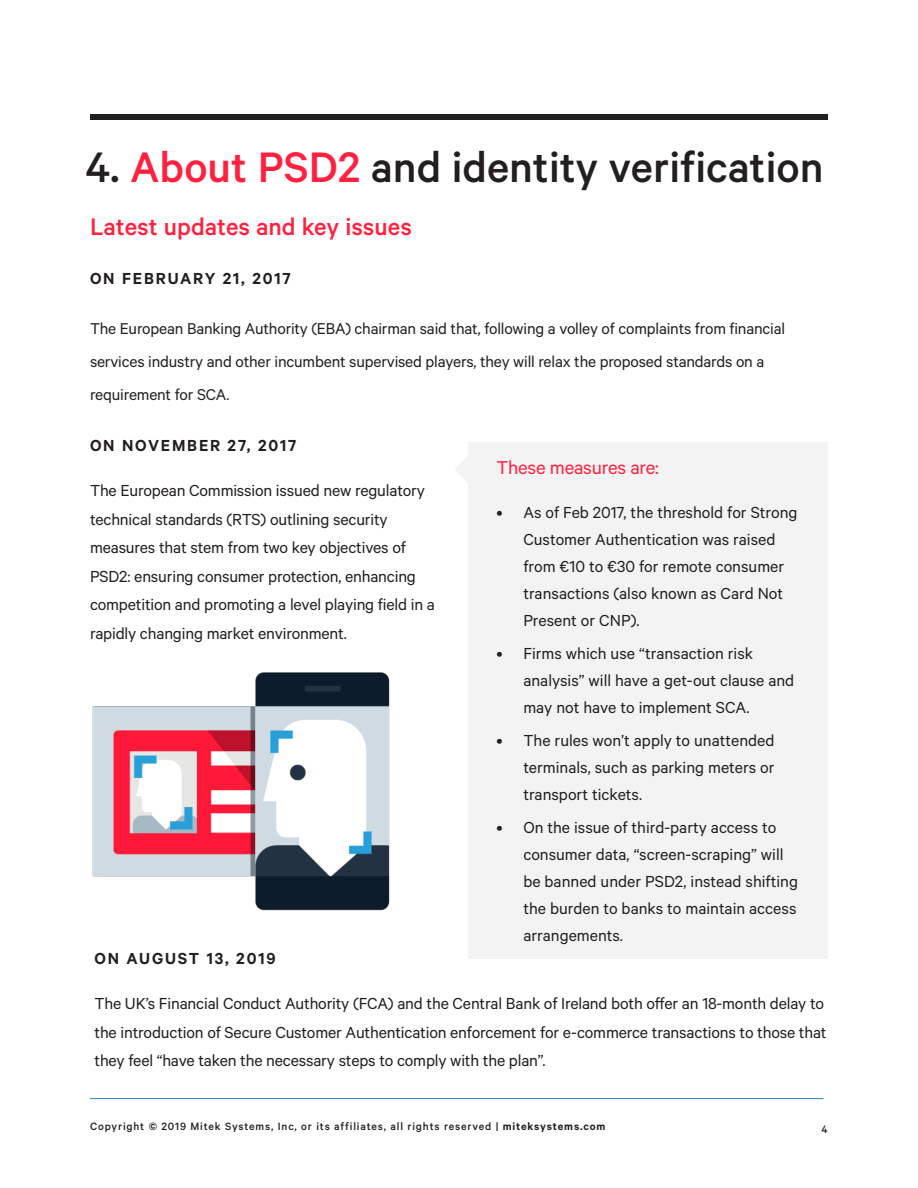
<style>
.page{position:relative;width:918px;height:1188px;background:#fff}
.page>*{position:absolute;margin:0;border:0;box-sizing:border-box;transform-origin:0 0}
.para_indice{font:500 48px "Calibre";color:#231f20}
.headline{font:500 27px "Calibre";color:#ff2140}
.contenido{font:21px "Calibre";letter-spacing:-.01em;color:#ff2140}
.contenido-2{font:18px/27px "Calibre";letter-spacing:-.01em;color:#231f20}
.contenido-3{font:600 18px "Calibre";letter-spacing:.1em;color:#231f20}
.contenido-4{font:17.7px/33px "Calibre";letter-spacing:-.01em;color:#231f20}
.t1{font:500 12px "Calibre";letter-spacing:.07em;color:#231f20}
.s1{color:#ff2140}
.s2{font-weight:600}
</style>
<div class="page">
<div style="left:90px;top:114px;width:738px;height:6px;background:#231f20"></div>
<hr style="left:90px;top:1098px;width:734px;height:1px;background:#3080c7">
<div style="left:468px;top:442px;width:360px;height:516px;background:#f3f3f4"></div>
<svg style="left:455px;top:457px;width:13px;height:25px"></svg>
<img style="left:92px;top:672px;width:298px;height:239px">
<p class="para_indice" style="left:86px;top:139px;width:739px">4. <span class="s1">About PSD2</span> and identity verification</p>
<p class="headline" style="left:90px;top:211px;width:323px">Latest updates and key issues</p>
<p class="contenido-3" style="left:90px;top:268px;width:202px">ON FEBRUARY 21, 2017</p>
<p class="contenido-4" style="left:90px;top:311px;width:697px">The European Banking Authority (EBA) chairman said that, following a volley of complaints from financial services industry and other incumbent supervised players, they will relax the proposed standards on a requirement for SCA.</p>
<p class="contenido-3" style="left:90px;top:435px;width:208px">ON NOVEMBER 27, 2017</p>
<p class="contenido-2" style="left:90px;top:476px;width:346px;line-height:28.5px">The European Commission issued new regulatory technical standards (RTS) outlining security measures that stem from two key objectives of PSD2: ensuring consumer protection, enhancing competition and promoting a level playing field in a rapidly changing market environment.</p>
<p class="contenido" style="left:496px;top:455px;width:164px">These measures are:</p>
<p class="contenido-2" style="left:523px;top:498px;width:276px;text-indent:-27px">• As of Feb 2017, the threshold for Strong<br>Customer Authentication was raised from €10 to €30 for remote consumer transactions (also known as Card Not<br>Present or CNP).</p>
<p class="contenido-2" style="left:523px;top:639px;width:272px;text-indent:-27px">• Firms which use “transaction risk analysis” will have a get-out clause and may not have to implement SCA.</p>
<p class="contenido-2" style="left:523px;top:726px;width:253px;text-align:justify;text-indent:-27px">• The rules won’t apply to unattended terminals, such as parking meters or transport tickets.</p>
<p class="contenido-2" style="left:523px;top:813px;width:276px;text-indent:-27px">• On the issue of third-party access to consumer data, “screen-scraping” will be banned under PSD2, instead shifting the burden to banks to maintain access arrangements.</p>
<p class="contenido-3" style="left:94px;top:948px;width:183px">ON AUGUST 13, 2019</p>
<p class="contenido-2" style="left:94px;top:989px;width:734px;line-height:28.5px">The UK’s Financial Conduct Authority (FCA) and the Central Bank of Ireland both offer an 18-month delay to the introduction of Secure Customer Authentication enforcement for e-commerce transactions to those that they feel “have taken the necessary steps to comply with the plan”.</p>
<p class="t1" style="left:90px;top:1119px;width:517px">Copyright © 2019 Mitek Systems, Inc, or its affiliates, all rights reserved | <span class="s2">miteksystems.com</span></p>
<p class="t1" style="left:93px;top:1122px;width:340px">Copyrighted material, all rights reserved | <span class="s2">miteksystems.com</span></p>
<p class="t1" style="left:821px;top:1122px;width:8px">4</p>
</div>
